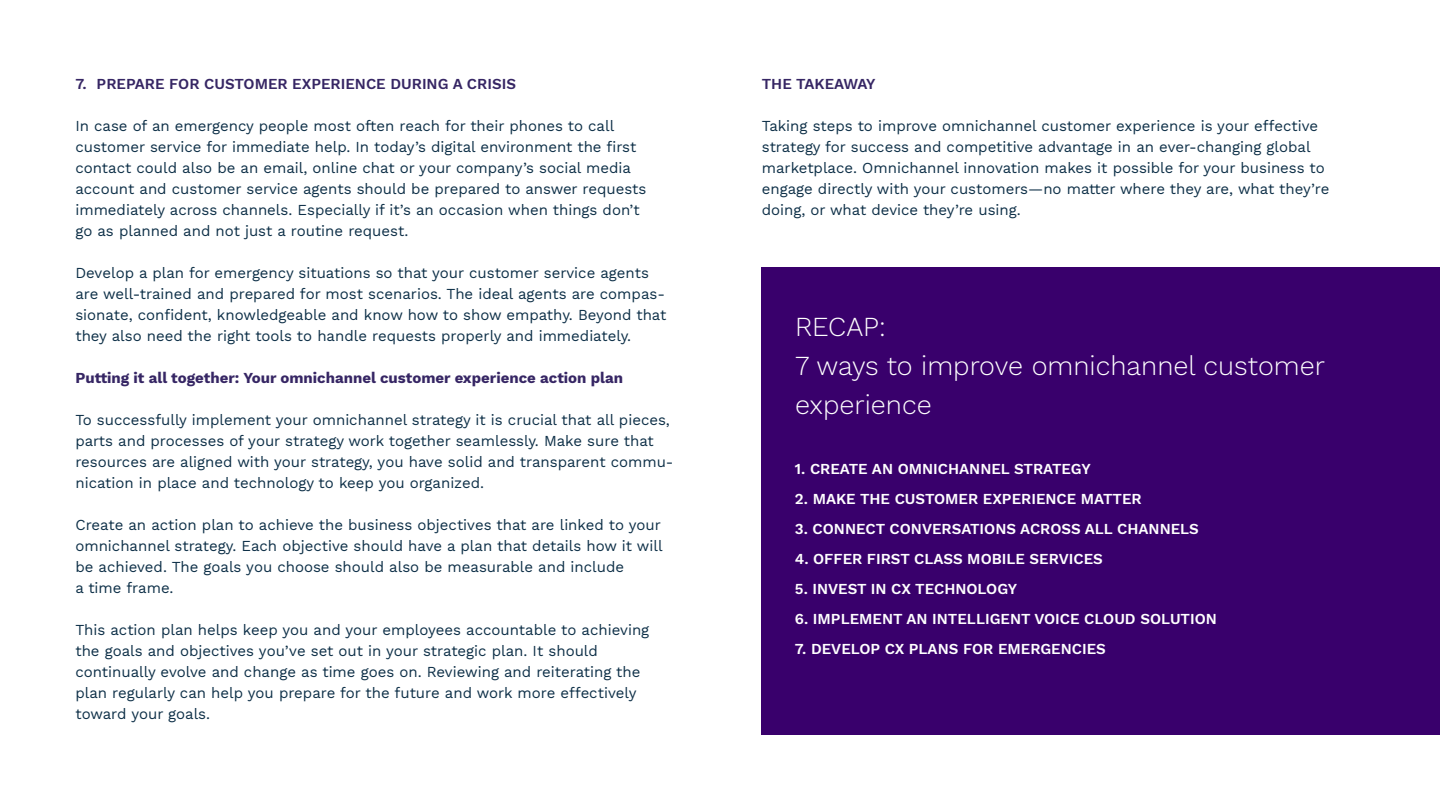
<style>
.page{position:relative;width:1440px;height:810px;background:#fff}
.page>*{position:absolute;margin:0;border:0;box-sizing:border-box;transform-origin:0 0}
.t1{font:300 27px/39px "Work Sans";color:#fff}
.t2{font:15px/21px "Work Sans";color:#0e3048}
.t3{font:600 15px "Work Sans";color:#fff}
.t4{font:700 15px "Work Sans";color:#362664}
.t5{font:600 15px "Work Sans";color:#362664}
</style>
<div class="page">
<div style="left:762px;top:268px;width:678px;height:467px;background:#39006c"></div>
<p class="t5" style="left:75px;top:72px;width:442px">7. PREPARE FOR CUSTOMER EXPERIENCE DURING A CRISIS</p>
<p class="t2" style="left:75px;top:115px;width:573px">In case of an emergency people most often reach for their phones to call customer service for immediate help. In today’s digital environment the first contact could also be an email, online chat or your company’s social media account and customer service agents should be prepared to answer requests immediately across channels. Especially if it’s an occasion when things don’t go as planned and not just a routine request.</p>
<p class="t2" style="left:75px;top:262px;width:593px">Develop a plan for emergency situations so that your customer service agents are well-trained and prepared for most scenarios. The ideal agents are compas&shy;sionate, confident, knowledgeable and know how to show empathy. Beyond that they also need the right tools to handle requests properly and immediately.</p>
<p class="t4" style="left:75px;top:366px;width:549px">Putting it all together: Your omnichannel customer experience action plan</p>
<p class="t2" style="left:75px;top:409px;width:600px">To successfully implement your omnichannel strategy it is crucial that all pieces, parts and processes of your strategy work together seamlessly. Make sure that resources are aligned with your strategy, you have solid and transparent commu&shy;nication in place and technology to keep you organized.</p>
<p class="t2" style="left:75px;top:514px;width:589px">Create an action plan to achieve the business objectives that are linked to your omnichannel strategy. Each objective should have a plan that details how it will be achieved. The goals you choose should also be measurable and include<br>a time frame.</p>
<p class="t2" style="left:75px;top:619px;width:575px">This action plan helps keep you and your employees accountable to achieving the goals and objectives you’ve set out in your strategic plan. It should continually evolve and change as time goes on. Reviewing and reiterating the plan regularly can help you prepare for the future and work more effectively toward your goals.</p>
<p class="t5" style="left:762px;top:72px;width:115px">THE TAKEAWAY</p>
<p class="t2" style="left:762px;top:115px;width:569px">Taking steps to improve omnichannel customer experience is your effective strategy for success and competitive advantage in an ever-changing global marketplace. Omnichannel innovation makes it possible for your business to engage directly with your customers—no matter where they are, what they’re doing, or what device they’re using.</p>
<h1 class="t1" style="left:795px;top:306px;width:531px">RECAP:<br>7 ways to improve omnichannel customer experience</h1>
<p class="t3" style="left:795px;top:458px;width:297px">1. CREATE AN OMNICHANNEL STRATEGY</p>
<p class="t3" style="left:795px;top:488px;width:348px">2. MAKE THE CUSTOMER EXPERIENCE MATTER</p>
<p class="t3" style="left:795px;top:518px;width:405px">3. CONNECT CONVERSATIONS ACROSS ALL CHANNELS</p>
<p class="t3" style="left:795px;top:548px;width:309px">4. OFFER FIRST CLASS MOBILE SERVICES</p>
<p class="t3" style="left:795px;top:578px;width:224px">5. INVEST IN CX TECHNOLOGY</p>
<p class="t3" style="left:795px;top:608px;width:424px">6. IMPLEMENT AN INTELLIGENT VOICE CLOUD SOLUTION</p>
<p class="t3" style="left:795px;top:638px;width:312px">7. DEVELOP CX PLANS FOR EMERGENCIES</p>
</div>
